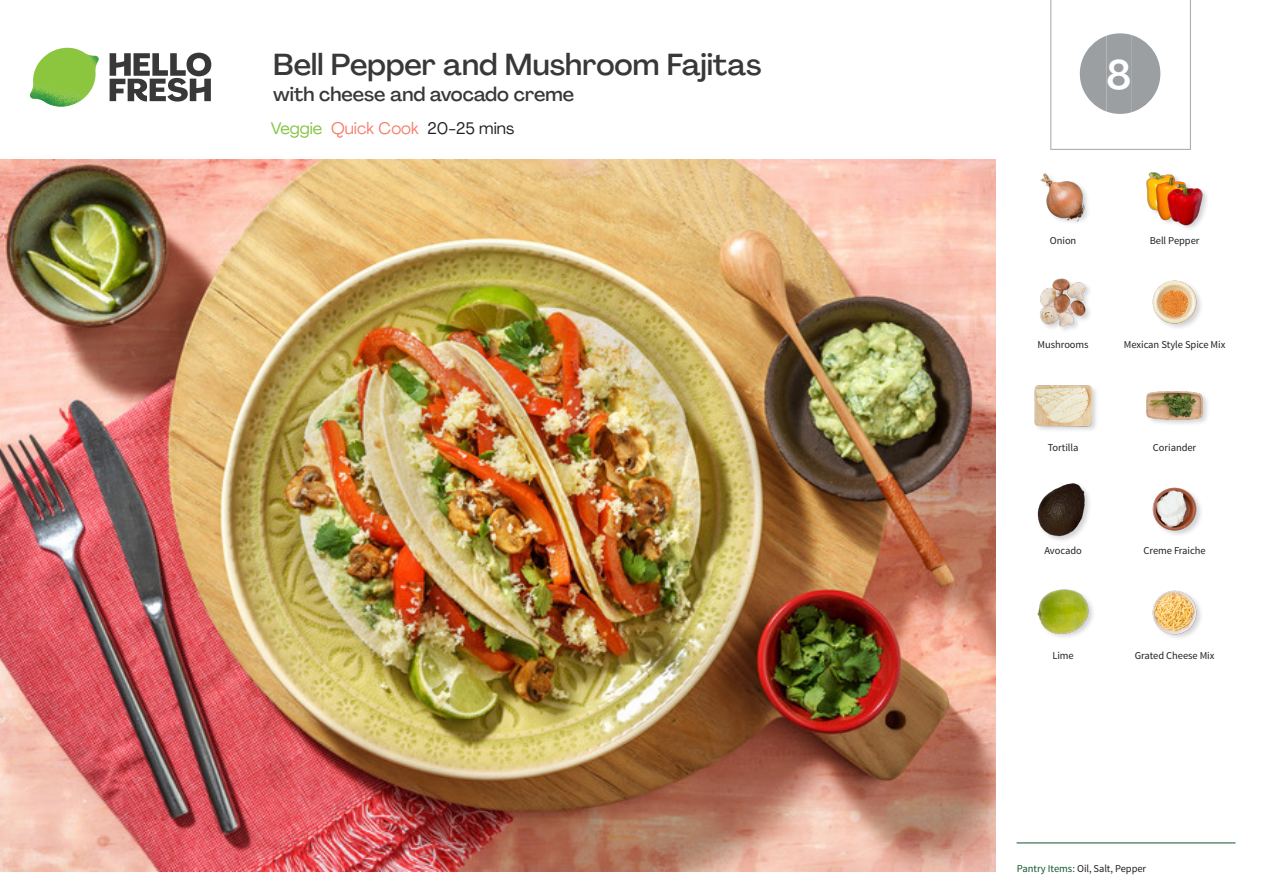
<style>
.page{position:relative;width:1263px;height:893px;background:#fff}
.page>*{position:absolute;margin:0;border:0;box-sizing:border-box;transform-origin:0 0}
._24_Recipe_Nr_Bag{font:500 40.5px "Agrandir";color:#fff}
._15_Titel_UK{font:500 30px "Agrandir";color:#383839}
._15_Titel_UK-2{font:500 19.5px "Agrandir";color:#383839}
._02_Box_Type{font:16.5px "Agrandir";color:#f4806e}
._18_FRONT_ingredient{font:10.5px "Source Sans Pro";letter-spacing:-.005em;color:#231f20}
.t1{font:10.5px "Source Sans Variable";letter-spacing:-.005em;color:#231f20}
.s1{color:#81c340}
.s2{color:#231f20}
.s3{font-family:"Source Sans Pro";color:#0e572c}
</style>
<div class="page">
<svg style="left:110px;top:53px;width:101px;height:49px"></svg>
<img style="left:30px;top:48px;width:69px;height:59px">
<img style="left:0;top:159px;width:995px;height:713px">
<hr style="left:1016px;top:843px;width:219px;height:1px;background:#0e572c">
<img style="left:1040px;top:173px;width:48px;height:49px">
<div style="left:1146px;top:172px;width:63px;height:60px;background:#231f20;opacity:.2"></div>
<img style="left:1146px;top:172px;width:57px;height:54px">
<img style="left:1152px;top:280px;width:49px;height:48px">
<img style="left:1040px;top:278px;width:50px;height:53px">
<div style="left:1146px;top:390px;width:64px;height:37px;background:#231f20;opacity:.2"></div>
<img style="left:1146px;top:390px;width:57px;height:37px">
<div style="left:1034px;top:384px;width:65px;height:49px;background:#231f20;opacity:.2"></div>
<img style="left:1034px;top:384px;width:58px;height:49px">
<img style="left:1152px;top:487px;width:49px;height:48px">
<div style="left:1037px;top:482px;width:55px;height:61px;background:#231f20;opacity:.2"></div>
<img style="left:1037px;top:482px;width:55px;height:56px">
<img style="left:1152px;top:590px;width:49px;height:48px">
<img style="left:1037px;top:589px;width:55px;height:48px">
<svg style="left:1050px;top:0;width:141px;height:150px"></svg>
<p class="_15_Titel_UK" style="left:273px;top:46px;width:490px">Bell Pepper and Mushroom Fajitas</p>
<p class="_15_Titel_UK-2" style="left:273px;top:82px;width:302px">with cheese and avocado creme</p>
<p class="_02_Box_Type" style="left:271px;top:118px;width:245px"><span class="s1">Veggie</span> Quick Cook <span class="s2">20-25 mins</span></p>
<p class="_24_Recipe_Nr_Bag" style="left:1106px;top:50px;width:26px">8</p>
<p class="_18_FRONT_ingredient" style="left:1050px;top:234px;width:28px">Onion</p>
<p class="_18_FRONT_ingredient" style="left:1150px;top:234px;width:51px">Bell Pepper</p>
<p class="_18_FRONT_ingredient" style="left:1037px;top:338px;width:53px">Mushrooms</p>
<p class="_18_FRONT_ingredient" style="left:1124px;top:338px;width:103px">Mexican Style Spice Mix</p>
<p class="_18_FRONT_ingredient" style="left:1048px;top:441px;width:32px">Tortilla</p>
<p class="_18_FRONT_ingredient" style="left:1153px;top:441px;width:45px">Coriander</p>
<p class="_18_FRONT_ingredient" style="left:1044px;top:544px;width:39px">Avocado</p>
<p class="_18_FRONT_ingredient" style="left:1143px;top:544px;width:64px">Creme Fraiche</p>
<p class="_18_FRONT_ingredient" style="left:1052px;top:649px;width:23px">Lime</p>
<p class="_18_FRONT_ingredient" style="left:1135px;top:649px;width:81px">Grated Cheese Mix</p>
<p class="t1" style="left:1017px;top:862px;width:131px"><span class="s3">Pantry Items:</span> Oil, Salt, Pepper</p>
</div>
